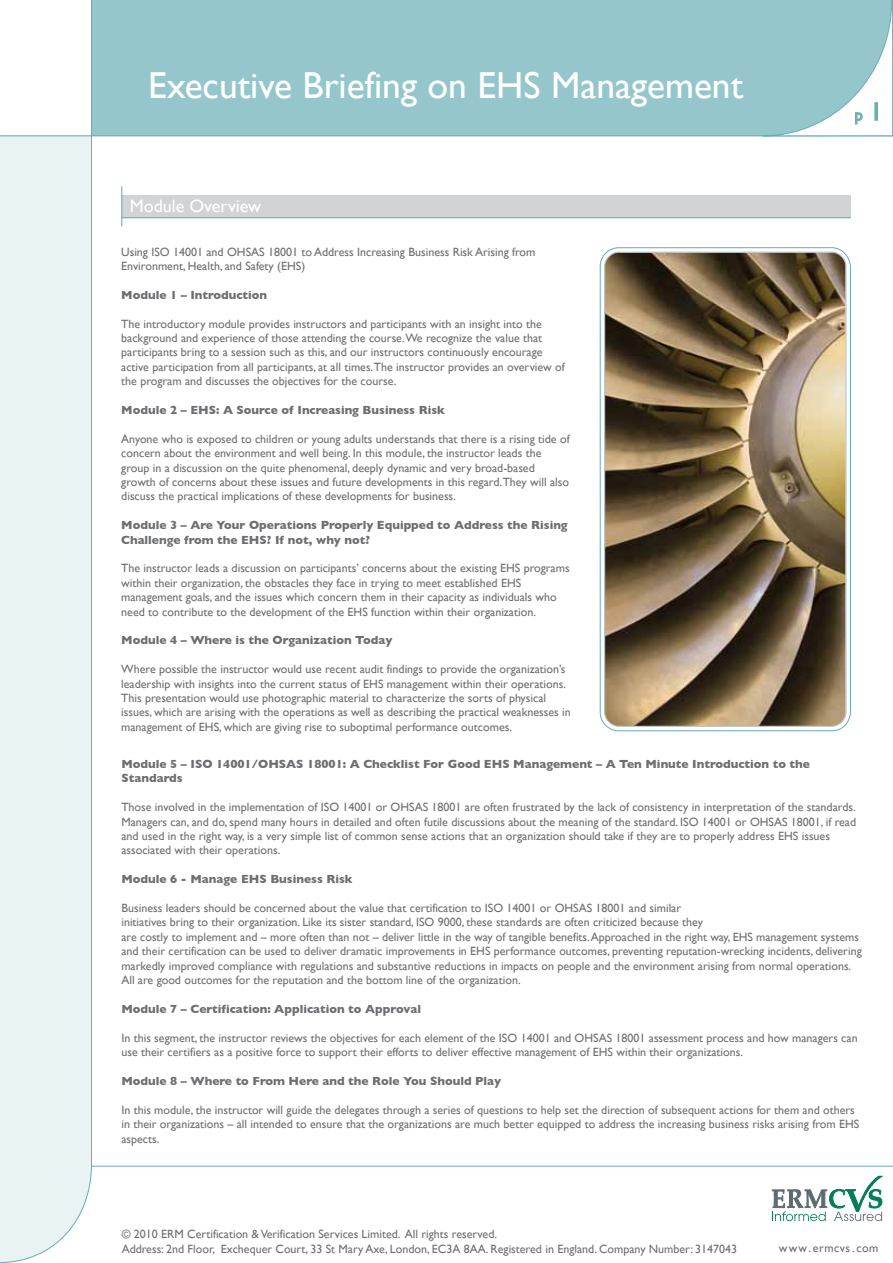
<style>
.page{position:relative;width:893px;height:1263px;background:#fff}
.page>*{position:absolute;margin:0;border:0;box-sizing:border-box;transform-origin:0 0}
.t1{font:37.5px "Gill Sans";color:#fff}
.t2{font:18px "Gill Sans";color:#fff}
.t3{font:16.5px "Gill Sans";color:#64adb5}
.t4{font:12px/14.4px "Gill Sans";color:#6d6e71}
.t5{font:700 12px/14.4px "Gill Sans";color:#6d6e71}
.t6{font:12px "Gill Sans";letter-spacing:.04em;color:#6d6e71}
.s1{font-size:25.5px}
</style>
<div class="page">
<img style="left:605px;top:253px;width:240px;height:473px">
<div style="left:92px;top:0;width:801px;height:136px;background:#94c6cc"></div>
<hr style="left:0;top:135px;width:893px;height:1px;background:#64adb5">
<hr style="left:91px;top:0;width:1px;height:1164px;background:#64adb5">
<div style="left:0;top:136px;width:91px;height:1127px;background:#e9f3f4"></div>
<svg style="left:762px;top:0;width:131px;height:137px"></svg>
<div style="left:875px;top:103px;width:3px;height:17px;border:1px solid #64adb5"></div>
<svg style="left:0;top:1163px;width:96px;height:100px"></svg>
<hr style="left:92px;top:1166px;width:801px;height:1px;background:#64adb5">
<hr style="left:892px;top:0;width:1px;height:136px;background:#64adb5">
<div style="left:122px;top:195px;width:729px;height:22px;background:#d1d3d4"></div>
<hr style="left:122px;top:217px;width:729px;height:1px;background:#64adb5">
<hr style="left:121px;top:186px;width:1px;height:40px;background:#64adb5">
<div style="left:600px;top:247px;width:251px;height:484px;border:1px solid #64adb5;border-radius:19px"></div>
<svg style="left:831px;top:251px;width:16px;height:16px"></svg>
<svg style="left:603px;top:251px;width:17px;height:16px"></svg>
<svg style="left:603px;top:711px;width:17px;height:16px"></svg>
<svg style="left:831px;top:711px;width:16px;height:16px"></svg>
<hr style="left:845px;top:266px;width:1px;height:446px;background:#bcbec0">
<hr style="left:604px;top:266px;width:1px;height:446px;background:#bcbec0">
<hr style="left:619px;top:726px;width:213px;height:1px;background:#bcbec0">
<hr style="left:619px;top:252px;width:213px;height:1px;background:#bcbec0">
<svg style="left:772px;top:1176px;width:110px;height:45px"></svg>
<h1 class="t1" style="left:148px;top:63px;width:596px">Executive Briefing on EHS Management</h1>
<h3 class="t3" style="left:855px;top:105px;width:30px">p <span class="s1">1</span></h3>
<h2 class="t2" style="left:130px;top:196px;width:133px">Module Overview</h2>
<p class="t4" style="left:121px;top:244px;width:416px">Using ISO 14001 and OHSAS 18001 to Address Increasing Business Risk Arising from<br>Environment, Health, and Safety (EHS)</p>
<p class="t5" style="left:121px;top:287px;width:147px">Module 1 – Introduction</p>
<p class="t4" style="left:121px;top:316px;width:445px">The introductory module provides instructors and participants with an insight into the background and experience of those attending the course.We recognize the value that participants bring to a session such as this, and our instructors continuously encourage active participation from all participants, at all times.The instructor provides an overview of the program and discusses the objectives for the course.</p>
<p class="t5" style="left:121px;top:403px;width:325px">Module 2 – EHS: A Source of Increasing Business Risk</p>
<p class="t4" style="left:121px;top:431px;width:450px">Anyone who is exposed to children or young adults understands that there is a rising tide of concern about the environment and well being. In this module, the instructor leads the group in a discussion on the quite phenomenal, deeply dynamic and very broad-based growth of concerns about these issues and future developments in this regard.They will also discuss the practical implications of these developments for business.</p>
<p class="t5" style="left:121px;top:518px;width:448px">Module 3 – Are Your Operations Properly Equipped to Address the Rising<br>Challenge from the EHS? If not, why not?</p>
<p class="t4" style="left:121px;top:561px;width:450px">The instructor leads a discussion on participants’ concerns about the existing EHS programs within their organization, the obstacles they face in trying to meet established EHS management goals, and the issues which concern them in their capacity as individuals who need to contribute to the development of the EHS function within their organization.</p>
<p class="t5" style="left:121px;top:633px;width:273px">Module 4 – Where is the Organization Today</p>
<p class="t4" style="left:121px;top:662px;width:451px">Where possible the instructor would use recent audit findings to provide the organization’s leadership with insights into the current status of EHS management within their operations.<br>This presentation would use photographic material to characterize the sorts of physical issues, which are arising with the operations as well as describing the practical weaknesses in management of EHS, which are giving rise to suboptimal performance outcomes.</p>
<p class="t5" style="left:121px;top:757px;width:690px">Module 5 – ISO 14001/OHSAS 18001: A Checklist For Good EHS Management – A Ten Minute Introduction to the<br>Standards</p>
<p class="t4" style="left:121px;top:800px;width:736px">Those involved in the implementation of ISO 14001 or OHSAS 18001 are often frustrated by the lack of consistency in interpretation of the standards.<br>Managers can, and do, spend many hours in detailed and often futile discussions about the meaning of the standard. ISO 14001 or OHSAS 18001, if read and used in the right way, is a very simple list of common sense actions that an organization should take if they are to properly address EHS issues associated with their operations.</p>
<p class="t5" style="left:121px;top:872px;width:233px">Module 6 - Manage EHS Business Risk</p>
<p class="t4" style="left:121px;top:901px;width:742px">Business leaders should be concerned about the value that certification to ISO 14001 or OHSAS 18001 and similar<br>initiatives bring to their organization. Like its sister standard, ISO 9000, these standards are often criticized because they<br>are costly to implement and – more often than not – deliver little in the way of tangible benefits. Approached in the right way, EHS management systems and their certification can be used to deliver dramatic improvements in EHS performance outcomes, preventing reputation-wrecking incidents, delivering markedly improved compliance with regulations and substantive reductions in impacts on people and the environment arising from normal operations.<br>All are good outcomes for the reputation and the bottom line of the organization.</p>
<p class="t5" style="left:121px;top:1001px;width:301px">Module 7 – Certification: Application to Approval</p>
<p class="t4" style="left:121px;top:1030px;width:738px">In this segment, the instructor reviews the objectives for each element of the ISO 14001 and OHSAS 18001 assessment process and how managers can use their certifiers as a positive force to support their efforts to deliver effective management of EHS within their organizations.</p>
<p class="t5" style="left:121px;top:1073px;width:381px">Module 8 – Where to From Here and the Role You Should Play</p>
<p class="t4" style="left:121px;top:1102px;width:739px">In this module, the instructor will guide the delegates through a series of questions to help set the direction of subsequent actions for them and others in their organizations – all intended to ensure that the organizations are much better equipped to address the increasing business risks arising from EHS aspects.</p>
<p class="t4" style="left:122px;top:1227px;width:617px">© 2010 ERM Certification &amp; Verification Services Limited. All rights reserved.<br>Address: 2nd Floor, Exchequer Court, 33 St Mary Axe, London, EC3A 8AA. Registered in England. Company Number: 3147043</p>
<p class="t6" style="left:779px;top:1241px;width:101px">www.ermcvs.com</p>
</div>
